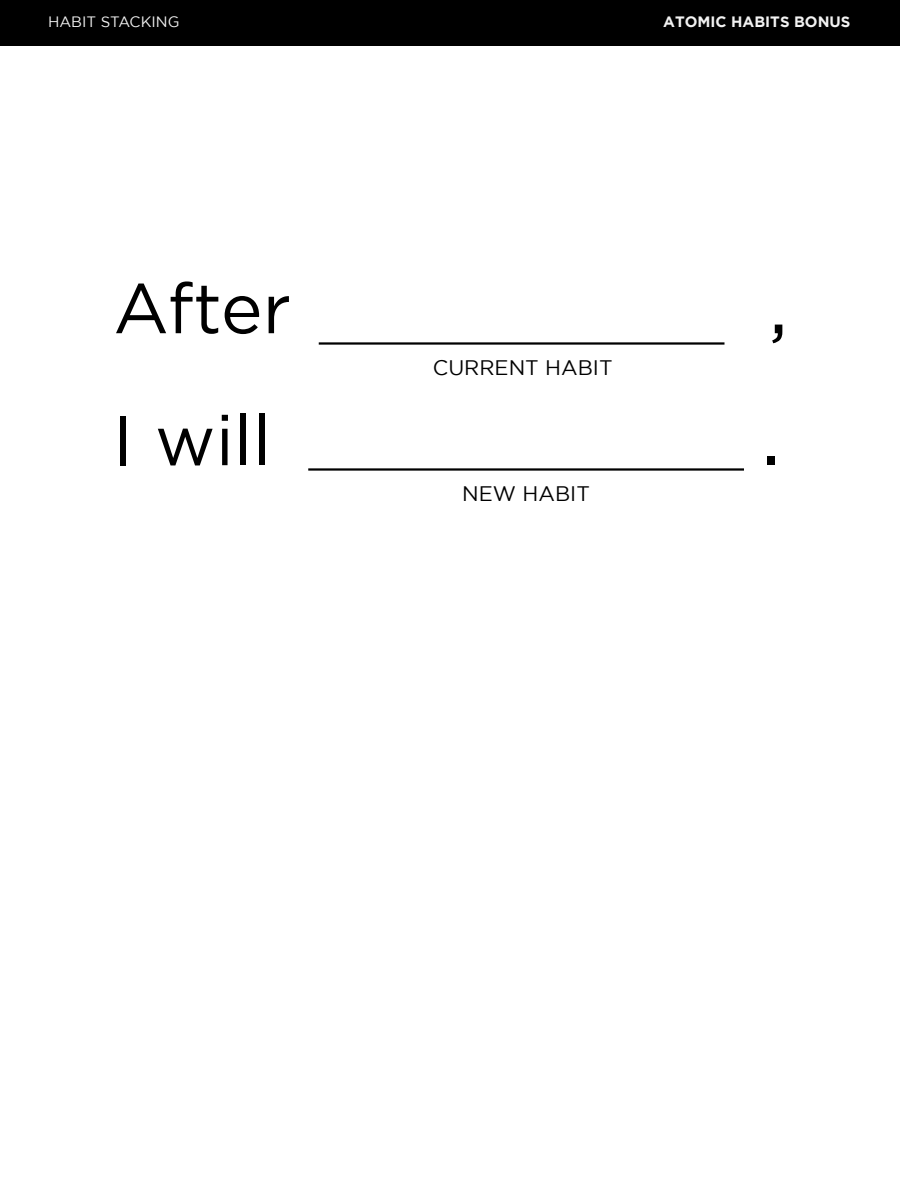
<style>
.page{position:relative;width:900px;height:1200px;background:#fff}
.page>*{position:absolute;margin:0;border:0;box-sizing:border-box;transform-origin:0 0}
.t1{font:82.5px "Gotham";color:#000}
.t2{font:70.5px "Gotham";color:#000}
.t3{font:21px "Gotham";color:#000}
.t4{font:700 15px "Gotham";color:#f2f2f2}
.t5{font:15px "Gotham";color:#f2f2f2}
</style>
<div class="page">
<div style="left:0;top:0;width:900px;height:46px;background:#000"></div>
<hr style="left:319px;top:342px;width:405px;height:3px;background:#000">
<hr style="left:308px;top:468px;width:436px;height:3px;background:#000">
<p class="t5" style="left:48px;top:13px;width:133px">HABIT STACKING</p>
<p class="t4" style="left:663px;top:13px;width:189px">ATOMIC HABITS BONUS</p>
<h2 class="t2" style="left:113px;top:269px;width:179px">After</h2>
<h2 class="t2" style="left:113px;top:401px;width:159px">I will</h2>
<p class="t3" style="left:433px;top:356px;width:181px">CURRENT HABIT</p>
<p class="t3" style="left:462px;top:482px;width:129px">NEW HABIT</p>
<h1 class="t1" style="left:768px;top:258px;width:22px">,</h1>
<h1 class="t1" style="left:761px;top:390px;width:22px">.</h1>
</div>
